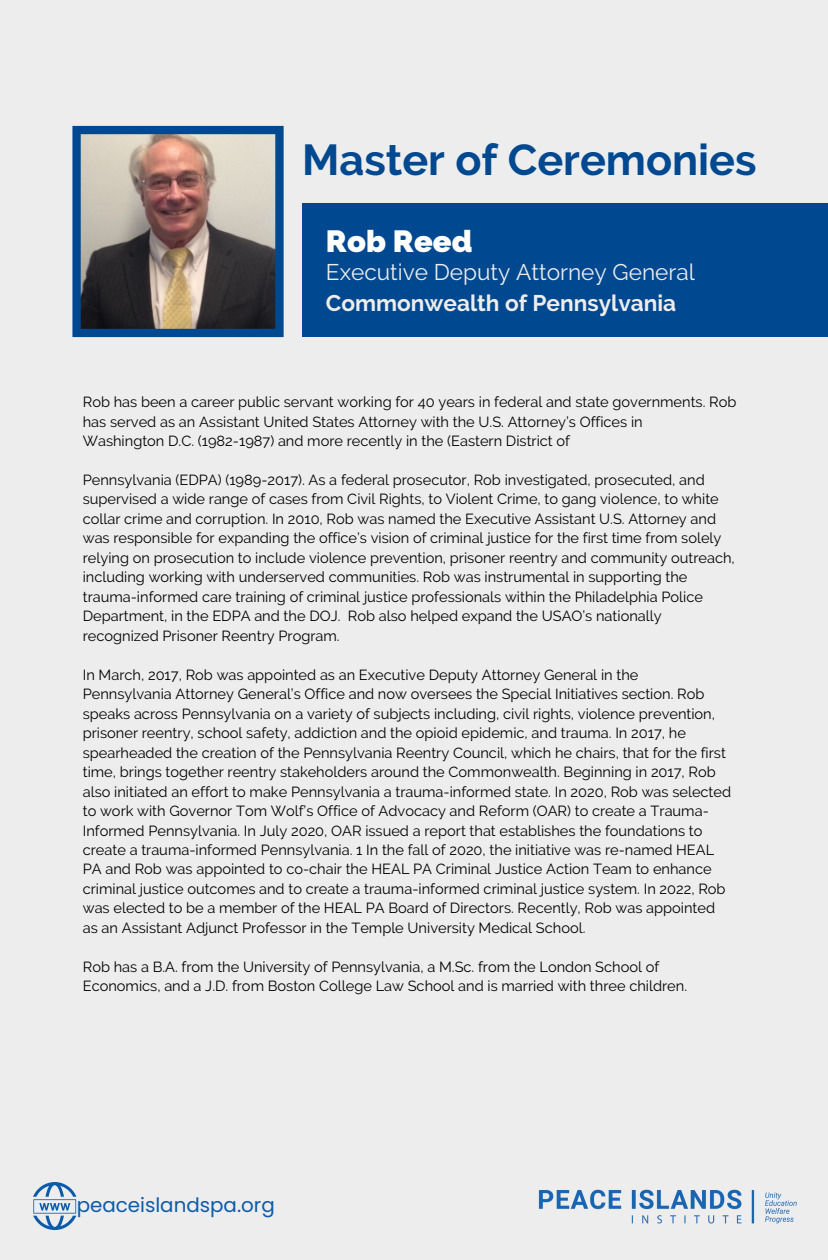
<style>
.page{position:relative;width:828px;height:1260px;background:#ededed}
.page>*{position:absolute;margin:0;border:0;box-sizing:border-box;transform-origin:0 0}
.t1{font:700 43.2px "Raleway";color:#00488f}
.t2{font:800 30.8px "Raleway";color:#fff}
.t3{font:22.6px "Raleway";color:#ededed}
.t4{font:700 22.6px "Raleway";color:#ededed}
.t5{font:19.8px "Poppins";color:#0c5baa}
.t6{font:14.6px/19.4px "Raleway";color:#000}
</style>
<div class="page">
<img style="left:538px;top:1189px;width:259px;height:35px">
<svg style="left:33px;top:1182px;width:43px;height:48px"></svg>
<img style="left:72px;top:126px;width:212px;height:211px">
<div style="left:302px;top:203px;width:526px;height:133px;background:#00488f"></div>
<h1 class="t1" style="left:302px;top:134px;width:456px">Master of Ceremonies</h1>
<h2 class="t2" style="left:326px;top:223px;width:148px">Rob Reed</h2>
<h3 class="t3" style="left:326px;top:258px;width:371px">Executive Deputy Attorney General</h3>
<h3 class="t4" style="left:326px;top:290px;width:352px">Commonwealth of Pennsylvania</h3>
<p class="t6" style="left:83px;top:392px;width:655px">Rob has been a career public servant working for 40 years in federal and state governments. Rob has served as an Assistant United States Attorney with the U.S. Attorney’s Offices in<br>Washington D.C. (1982-1987) and more recently in the (Eastern District of</p>
<p class="t6" style="left:83px;top:470px;width:654px">Pennsylvania (EDPA) (1989-2017). As a federal prosecutor, Rob investigated, prosecuted, and supervised a wide range of cases from Civil Rights, to Violent Crime, to gang violence, to white collar crime and corruption. In 2010, Rob was named the Executive Assistant U.S. Attorney and was responsible for expanding the office’s vision of criminal justice for the first time from solely relying on prosecution to include violence prevention, prisoner reentry and community outreach, including working with underserved communities. Rob was instrumental in supporting the trauma-informed care training of criminal justice professionals within the Philadelphia Police Department, in the EDPA and the DOJ. Rob also helped expand the USAO’s nationally recognized Prisoner Reentry Program.</p>
<p class="t6" style="left:83px;top:665px;width:650px">In March, 2017, Rob was appointed as an Executive Deputy Attorney General in the<br>Pennsylvania Attorney General’s Office and now oversees the Special Initiatives section. Rob speaks across Pennsylvania on a variety of subjects including, civil rights, violence prevention, prisoner reentry, school safety, addiction and the opioid epidemic, and trauma. In 2017, he spearheaded the creation of the Pennsylvania Reentry Council, which he chairs, that for the first time, brings together reentry stakeholders around the Commonwealth. Beginning in 2017, Rob also initiated an effort to make Pennsylvania a trauma-informed state. In 2020, Rob was selected to work with Governor Tom Wolf’s Office of Advocacy and Reform (OAR) to create a Trauma-Informed Pennsylvania. In July 2020, OAR issued a report that establishes the foundations to create a trauma-informed Pennsylvania. 1 In the fall of 2020, the initiative was re-named HEAL PA and Rob was appointed to co-chair the HEAL PA Criminal Justice Action Team to enhance criminal justice outcomes and to create a trauma-informed criminal justice system. In 2022, Rob was elected to be a member of the HEAL PA Board of Directors. Recently, Rob was appointed as an Assistant Adjunct Professor in the Temple University Medical School.</p>
<p class="t6" style="left:83px;top:957px;width:606px">Rob has a B.A. from the University of Pennsylvania, a M.Sc. from the London School of<br>Economics, and a J.D. from Boston College Law School and is married with three children.</p>
<h3 class="t5" style="left:77px;top:1191px;width:200px">peaceislandspa.org</h3>
</div>
